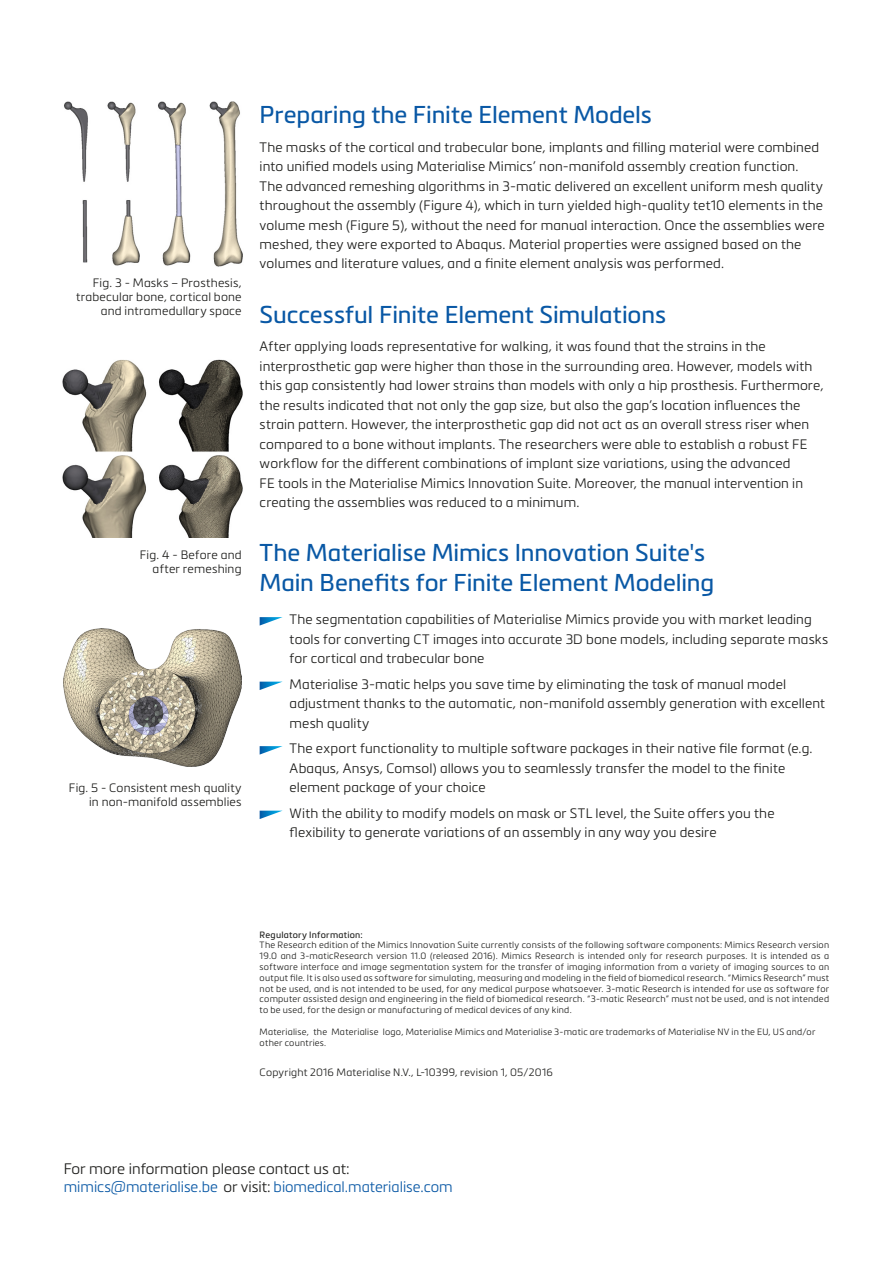
<style>
.page{position:relative;width:893px;height:1263px;background:#fff}
.page>*{position:absolute;margin:0;border:0;box-sizing:border-box;transform-origin:0 0}
.t1{font:24px/30px "Metronic Pro";letter-spacing:-.005em;color:#0958a5}
.t2{font:300 15px/18px "Metronic Pro";color:#0958a5}
.t3{font:300 13.5px/19.5px "Metronic Pro";letter-spacing:.01em;color:#1d1d1b}
.t4{font:300 12px/14.4px "Metronic Pro";letter-spacing:.015em;color:#1d1d1b;text-align:right}
.t5{font:300 10.5px "Metronic Pro";letter-spacing:.02em;color:#1d1d1b}
.t6{font:300 9px/10.8px "Metronic Pro";letter-spacing:.025em;color:#1d1d1b;text-align:justify}
.t7{font:9px "Metronic Pro";letter-spacing:.025em;color:#1d1d1b}
.s1{color:#1d1d1b}
</style>
<div class="page">
<svg style="left:260px;top:617px;width:23px;height:9px"></svg>
<svg style="left:260px;top:682px;width:22px;height:8px"></svg>
<svg style="left:260px;top:746px;width:23px;height:8px"></svg>
<svg style="left:260px;top:811px;width:22px;height:8px"></svg>
<img style="left:64px;top:628px;width:178px;height:138px">
<img style="left:62px;top:359px;width:181px;height:178px">
<img style="left:64px;top:101px;width:179px;height:166px">
<p class="t4" style="left:76px;top:275px;width:167px">Fig. 3 - Masks – Prosthesis, trabecular bone, cortical bone and intramedullary space</p>
<p class="t4" style="left:140px;top:547px;width:103px">Fig. 4 - Before and after remeshing</p>
<p class="t4" style="left:69px;top:780px;width:174px">Fig. 5 - Consistent mesh quality in non-manifold assemblies</p>
<h1 class="t1" style="left:260px;top:98px;width:394px">Preparing the Finite Element Models</h1>
<p class="t3" style="left:260px;top:136px;width:567px">The masks of the cortical and trabecular bone, implants and filling material were combined into unified models using Materialise Mimics’ non-manifold assembly creation function.<br>The advanced remeshing algorithms in 3-matic delivered an excellent uniform mesh quality throughout the assembly (Figure 4), which in turn yielded high-quality tet10 elements in the volume mesh (Figure 5), without the need for manual interaction. Once the assemblies were meshed, they were exported to Abaqus. Material properties were assigned based on the volumes and literature values, and a finite element analysis was performed.</p>
<h1 class="t1" style="left:260px;top:298px;width:408px">Successful Finite Element Simulations</h1>
<p class="t3" style="left:260px;top:336px;width:566px">After applying loads representative for walking, it was found that the strains in the interprosthetic gap were higher than those in the surrounding area. However, models with this gap consistently had lower strains than models with only a hip prosthesis. Furthermore, the results indicated that not only the gap size, but also the gap’s location influences the strain pattern. However, the interprosthetic gap did not act as an overall stress riser when compared to a bone without implants. The researchers were able to establish a robust FE workflow for the different combinations of implant size variations, using the advanced<br>FE tools in the Materialise Mimics Innovation Suite. Moreover, the manual intervention in creating the assemblies was reduced to a minimum.</p>
<h1 class="t1" style="left:260px;top:536px;width:456px">The Materialise Mimics Innovation Suite's<br>Main Benefits for Finite Element Modeling</h1>
<p class="t3" style="left:290px;top:609px;width:540px">The segmentation capabilities of Materialise Mimics provide you with market leading tools for converting CT images into accurate 3D bone models, including separate masks for cortical and trabecular bone</p>
<p class="t3" style="left:290px;top:673px;width:537px">Materialise 3-matic helps you save time by eliminating the task of manual model adjustment thanks to the automatic, non-manifold assembly generation with excellent mesh quality</p>
<p class="t3" style="left:290px;top:738px;width:524px">The export functionality to multiple software packages in their native file format (e.g.<br>Abaqus, Ansys, Comsol) allows you to seamlessly transfer the model to the finite element package of your choice</p>
<p class="t3" style="left:290px;top:802px;width:486px">With the ability to modify models on mask or STL level, the Suite offers you the flexibility to generate variations of an assembly in any way you desire</p>
<p class="t7" style="left:260px;top:928px;width:105px">Regulatory Information:</p>
<p class="t6" style="left:260px;top:939px;width:571px">The Research edition of the Mimics Innovation Suite currently consists of the following software components: Mimics Research version 19.0 and 3-maticResearch version 11.0 (released 2016). Mimics Research is intended only for research purposes. It is intended as a software interface and image segmentation system for the transfer of imaging information from a variety of imaging sources to an output file. It is also used as software for simulating, measuring and modeling in the field of biomedical research. “Mimics Research” must not be used, and is not intended to be used, for any medical purpose whatsoever. 3-matic Research is intended for use as software for computer assisted design and engineering in the field of biomedical research. “3-matic Research” must not be used, and is not intended to be used, for the design or manufacturing of medical devices of any kind.</p>
<p class="t6" style="left:260px;top:1026px;width:557px">Materialise, the Materialise logo, Materialise Mimics and Materialise 3-matic are trademarks of Materialise NV in the EU, US and/or other countries.</p>
<p class="t5" style="left:260px;top:1065px;width:295px">Copyright 2016 Materialise N.V., L-10399, revision 1, 05/2016</p>
<p class="t2" style="left:64px;top:1158px;width:390px"><span class="s1">For more information please contact us at: </span>mimics@materialise.be <span class="s1">or visit:</span> biomedical.materialise.com</p>
</div>
